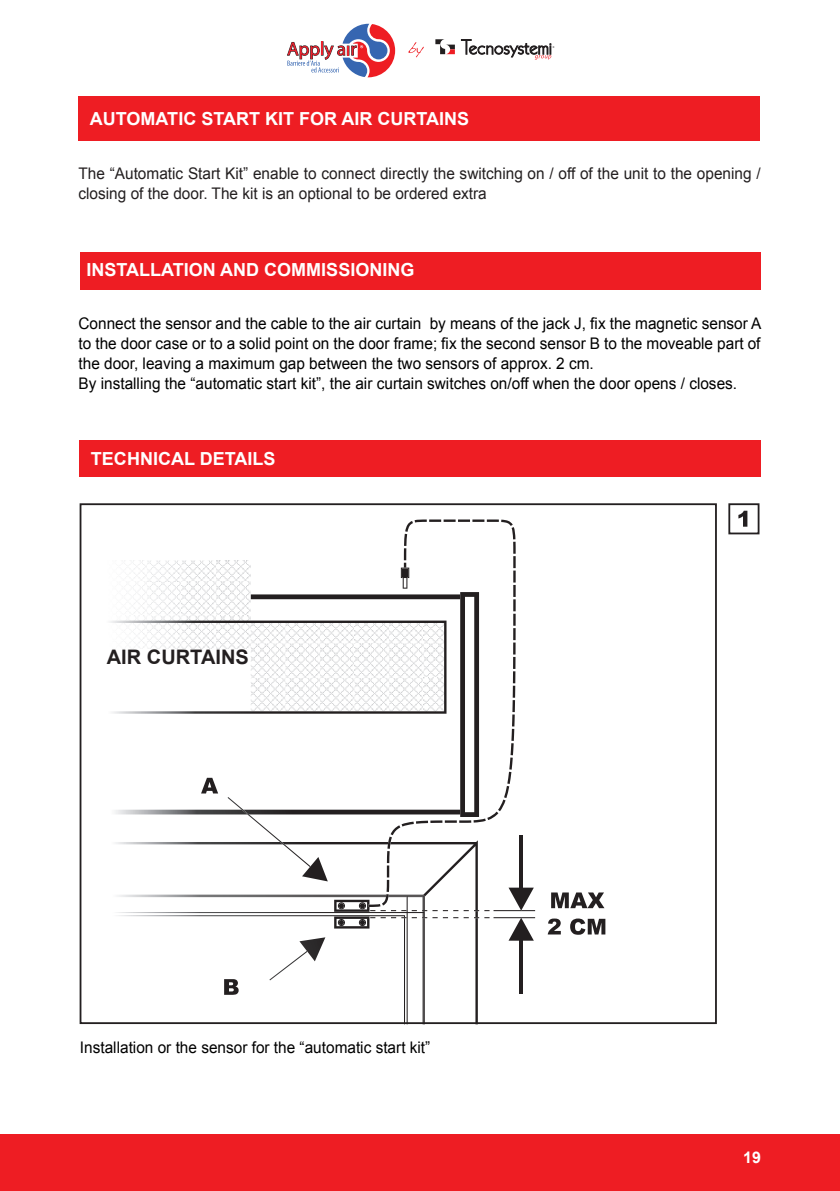
<style>
.page{position:relative;width:840px;height:1191px;background:#fff}
.page>*{position:absolute;margin:0;border:0;box-sizing:border-box;transform-origin:0 0}
.t1{font:700 20px "Arial";color:#231f20}
.t2{font:700 18px "Arial";color:#fff}
.t3{font:16px/20px "Arial";color:#000;scale:.96 1}
.t4{font:16px/20px "Arial";color:#231f20;scale:.96 1}
.t5{font:700 16px "Arial";color:#fff}
</style>
<div class="page">
<div style="left:0;top:1134px;width:839px;height:57px;background:#ee1d23"></div>
<svg style="left:435px;top:39px;width:19px;height:15px"></svg>
<svg style="left:461px;top:39px;width:93px;height:21px"></svg>
<svg style="left:408px;top:42px;width:15px;height:15px"></svg>
<svg style="left:287px;top:24px;width:108px;height:53px"></svg>
<div style="left:81px;top:252px;width:679px;height:38px;background:#ee1d23"></div>
<div style="left:78px;top:97px;width:681px;height:44px;background:#ee1d23"></div>
<div style="left:80px;top:440px;width:680px;height:36px;background:#ee1d23"></div>
<img style="left:251px;top:594px;width:139px;height:6px">
<img style="left:132px;top:560px;width:119px;height:60px">
<img style="left:112px;top:581px;width:35px;height:1px">
<img style="left:147px;top:581px;width:34px;height:1px">
<img style="left:181px;top:581px;width:35px;height:1px">
<img style="left:110px;top:620px;width:367px;height:401px">
<img style="left:110px;top:895px;width:314px;height:126px">
<img style="left:334px;top:899px;width:35px;height:29px">
<svg style="left:338px;top:919px;width:7px;height:7px"></svg>
<svg style="left:338px;top:902px;width:7px;height:7px"></svg>
<svg style="left:358px;top:919px;width:8px;height:7px"></svg>
<svg style="left:358px;top:902px;width:8px;height:7px"></svg>
<img style="left:390px;top:519px;width:125px;height:316px">
<svg style="left:400px;top:567px;width:9px;height:11px"></svg>
<img style="left:402px;top:577px;width:133px;height:341px">
<img style="left:370px;top:917px;width:119px;height:1px">
<img style="left:493px;top:910px;width:42px;height:1px">
<img style="left:370px;top:910px;width:119px;height:1px">
<img style="left:519px;top:835px;width:3px;height:52px">
<img style="left:508px;top:887px;width:25px;height:23px">
<img style="left:519px;top:940px;width:3px;height:53px">
<img style="left:508px;top:917px;width:25px;height:23px">
<img style="left:269px;top:951px;width:38px;height:29px">
<img style="left:299px;top:937px;width:26px;height:24px">
<img style="left:227px;top:797px;width:83px;height:70px">
<img style="left:302px;top:857px;width:25px;height:24px">
<div style="left:80px;top:503px;width:636px;height:521px;border:2px solid #231f20"></div>
<svg style="left:551px;top:892px;width:53px;height:16px"></svg>
<svg style="left:547px;top:918px;width:13px;height:16px"></svg>
<svg style="left:570px;top:918px;width:35px;height:16px"></svg>
<svg style="left:201px;top:778px;width:17px;height:15px"></svg>
<svg style="left:224px;top:979px;width:14px;height:15px"></svg>
<svg style="left:738px;top:511px;width:9px;height:15px"></svg>
<div style="left:728px;top:503px;width:31px;height:31px;border:2px solid #231f20"></div>
<p class="t2" style="left:90px;top:107px;width:380px">AUTOMATIC START KIT FOR AIR CURTAINS</p>
<p class="t4" style="left:78px;top:164px;width:711px">The “Automatic Start Kit” enable to connect directly the switching on / off of the unit to the opening / closing of the door. The kit is an optional to be ordered extra</p>
<p class="t2" style="left:86px;top:258px;width:329px">INSTALLATION AND COMMISSIONING</p>
<p class="t3" style="left:78px;top:313px;width:712px">Connect the sensor and the cable to the air curtain by means of the jack J, fix the magnetic sensor A to the door case or to a solid point on the door frame; fix the second sensor B to the moveable part of the door, leaving a maximum gap between the two sensors of approx. 2 cm.<br>By installing the “automatic start kit”, the air curtain switches on/off when the door opens / closes.</p>
<p class="t2" style="left:91px;top:447px;width:186px">TECHNICAL DETAILS</p>
<p class="t1" style="left:107px;top:644px;width:143px">AIR CURTAINS</p>
<p class="t3" style="left:80px;top:1037px;width:366px">Installation or the sensor for the “automatic start kit”</p>
<p class="t5" style="left:742px;top:1146px;width:19px">19</p>
</div>
